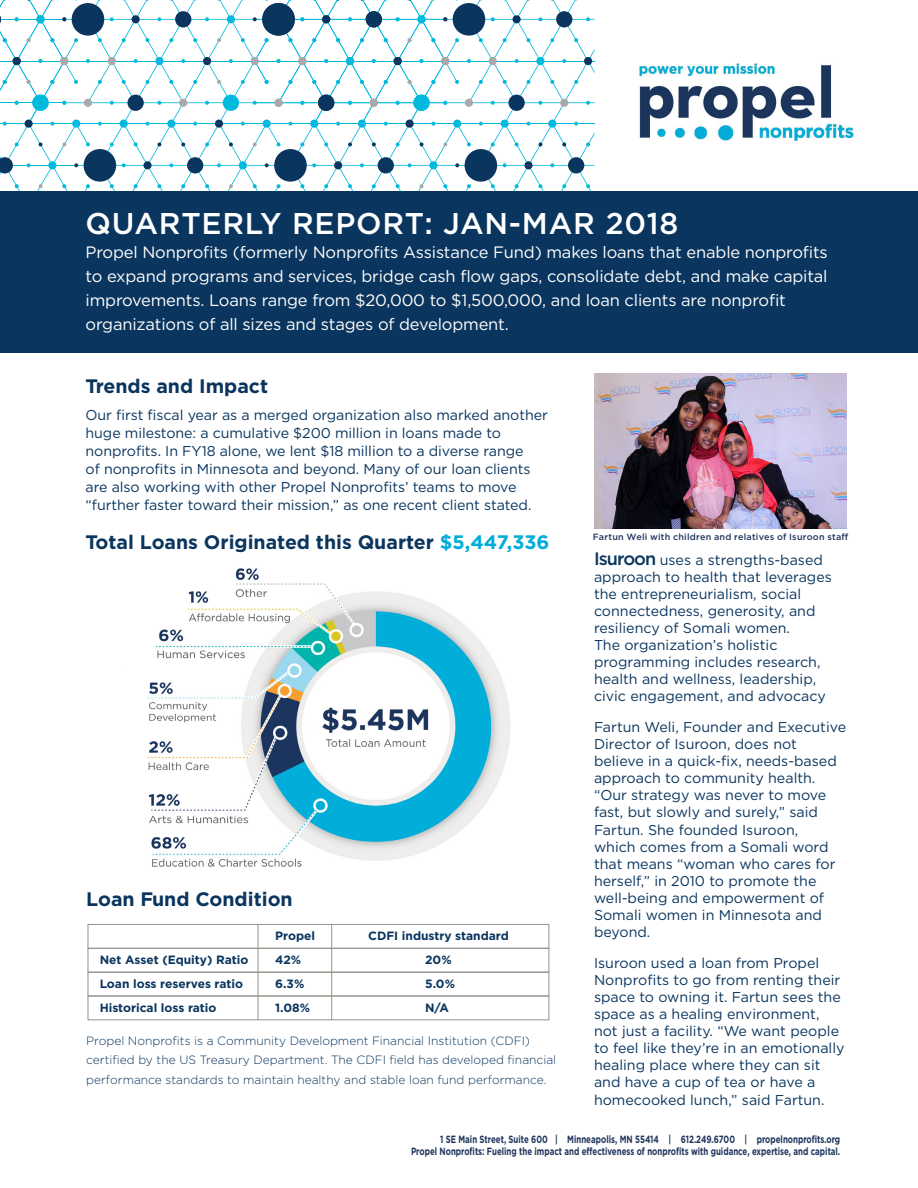
<style>
.page{position:relative;width:918px;height:1188px;background:#fff}
.page>*{position:absolute;margin:0;border:0;box-sizing:border-box;transform-origin:0 0}
._02Subhead{font:500 30px "Gotham";letter-spacing:.025em;color:#fff}
.Subhead{font:700 19.5px "Gotham";color:#0a355e}
.Intro{font:16.5px/24px "Gotham";letter-spacing:-.01em;color:#fff}
.Client_Sidebar_text{font:14.25px/17.1px "Gotham";color:#0a355e}
.subhead_2{font:14.25px/18px "Gotham";letter-spacing:-.005em;color:#0a355e}
.Serif_text{font:300 12px/19.5px "Gotham";color:#0a355e}
.subhead_2-2{font:700 12px "Gotham";color:#0a355e}
.Pie_Chart_Key_-_Sect{font:700 10.5px "Gotham";color:#1f355e;scale:.75 1}
.t1{font:500 9px "Gotham";letter-spacing:.025em;color:#1f355e}
.s1{color:#00add8}
.s2{font-weight:500;font-size:18px}
</style>
<div class="page">
<div style="left:0;top:191px;width:918px;height:161px;background:#0a355e"></div>
<img style="left:595px;top:373px;width:252px;height:156px">
<svg style="left:0;top:0;width:595px;height:191px"></svg>
<div style="left:88px;top:924px;width:461px;height:25px;border:1px solid #94948a"></div>
<div style="left:88px;top:948px;width:461px;height:25px;border:1px solid #94948a"></div>
<div style="left:88px;top:972px;width:461px;height:24px;border:1px solid #94948a"></div>
<div style="left:88px;top:996px;width:461px;height:24px;border:1px solid #94948a"></div>
<hr style="left:258px;top:924px;width:1px;height:96px;background:#94948a">
<hr style="left:331px;top:924px;width:1px;height:96px;background:#94948a">
<img style="left:147px;top:568px;width:363px;height:298px">
<img style="left:639px;top:63px;width:215px;height:78px">
<p class="_02Subhead" style="left:86px;top:204px;width:594px">QUARTERLY REPORT: JAN-MAR 2018</p>
<p class="Intro" style="left:86px;top:240px;width:744px">Propel Nonprofits (formerly Nonprofits Assistance Fund) makes loans that enable nonprofits to expand programs and services, bridge cash flow gaps, consolidate debt, and make capital improvements. Loans range from $20,000 to $1,500,000, and loan clients are nonprofit organizations of all sizes and stages of development.</p>
<p class="Subhead" style="left:86px;top:373px;width:184px">Trends and Impact</p>
<p class="subhead_2" style="left:86px;top:406px;width:464px">Our first fiscal year as a merged organization also marked another huge milestone: a cumulative $200 million in loans made to nonprofits. In FY18 alone, we lent $18 million to a diverse range<br>of nonprofits in Minnesota and beyond. Many of our loan clients are also working with other Propel Nonprofits’ teams to move “further faster toward their mission,” as one recent client stated.</p>
<p class="Subhead" style="left:86px;top:529px;width:465px">Total Loans Originated this Quarter <span class="s1">$5,447,336</span></p>
<p class="Subhead" style="left:86px;top:886px;width:208px">Loan Fund Condition</p>
<p class="subhead_2-2" style="left:275px;top:928px;width:41px">Propel</p>
<p class="subhead_2-2" style="left:368px;top:928px;width:142px">CDFI industry standard</p>
<p class="subhead_2-2" style="left:100px;top:952px;width:150px">Net Asset (Equity) Ratio</p>
<p class="subhead_2-2" style="left:275px;top:952px;width:28px">42%</p>
<p class="subhead_2-2" style="left:425px;top:952px;width:28px">20%</p>
<p class="subhead_2-2" style="left:100px;top:976px;width:145px">Loan loss reserves ratio</p>
<p class="subhead_2-2" style="left:275px;top:976px;width:31px">6.3%</p>
<p class="subhead_2-2" style="left:425px;top:976px;width:31px">5.0%</p>
<p class="subhead_2-2" style="left:100px;top:1000px;width:118px">Historical loss ratio</p>
<p class="subhead_2-2" style="left:275px;top:1000px;width:36px">1.08%</p>
<p class="subhead_2-2" style="left:425px;top:1000px;width:25px">N/A</p>
<p class="Serif_text" style="left:86px;top:1031px;width:472px">Propel Nonprofits is a Community Development Financial Institution (CDFI) certified by the US Treasury Department. The CDFI field has developed financial performance standards to maintain healthy and stable loan fund performance.</p>
<p class="t1" style="left:593px;top:531px;width:257px">Fartun Weli with children and relatives of Isuroon staff</p>
<p class="Client_Sidebar_text" style="left:594px;top:551px;width:239px"><span class="s2">Isuroon</span> uses a strengths-based approach to health that leverages the entrepreneurialism, social connectedness, generosity, and resiliency of Somali women.<br>The organization’s holistic programming includes research, health and wellness, leadership, civic engagement, and advocacy</p>
<p class="Client_Sidebar_text" style="left:594px;top:718px;width:254px">Fartun Weli, Founder and Executive<br>Director of Isuroon, does not believe in a quick-fix, needs-based approach to community health. “Our strategy was never to move fast, but slowly and surely,” said<br>Fartun. She founded Isuroon,<br>which comes from a Somali word that means “woman who cares for herself,” in 2010 to promote the well-being and empowerment of<br>Somali women in Minnesota and beyond.</p>
<p class="Client_Sidebar_text" style="left:594px;top:954px;width:252px">Isuroon used a loan from Propel Nonprofits to go from renting their space to owning it. Fartun sees the space as a healing environment, not just a facility. “We want people to feel like they’re in an emotionally healing place where they can sit and have a cup of tea or have a homecooked lunch,” said Fartun.</p>
<p class="Pie_Chart_Key_-_Sect" style="left:440px;top:1132px;width:535px">1 SE Main Street, Suite 600 | Minneapolis, MN 55414 | 612.249.6700 | propelnonprofits.org</p>
<p class="Pie_Chart_Key_-_Sect" style="left:411px;top:1144px;width:574px">Propel Nonprofits: Fueling the impact and effectiveness of nonprofits with guidance, expertise, and capital.</p>
</div>
